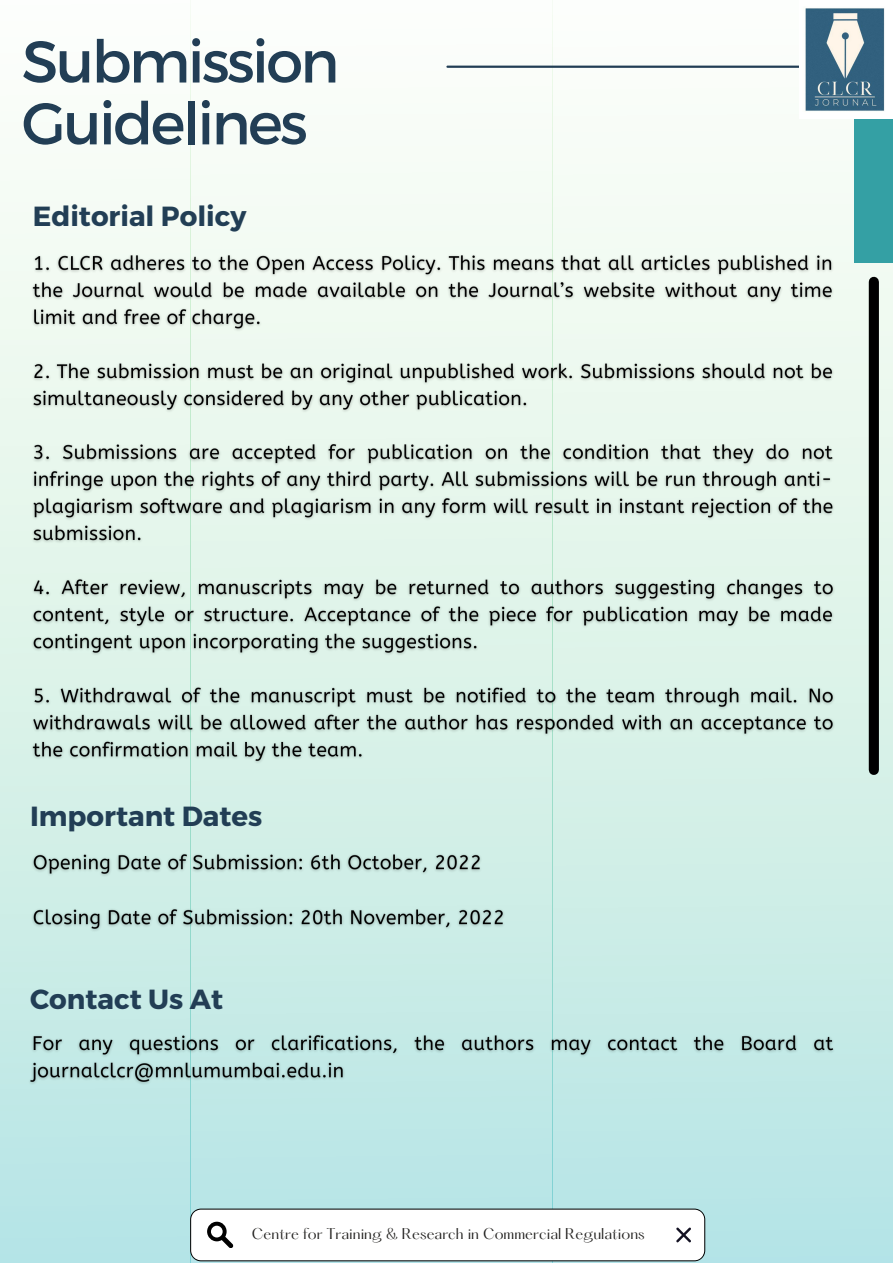
<style>
.page{position:relative;width:893px;height:1264px;background:#fff}
.page>*{position:absolute;margin:0;border:0;box-sizing:border-box;transform-origin:0 0}
.t1{font:58.8px/61.8px "Montserrat";letter-spacing:-.045em;color:#223e55}
.t2{font:700 27.6px "Montserrat";color:#223e55}
.t3{font:13.65px "Hatton";color:#21201e}
</style>
<div class="page">
<div style="left:552px;top:0;width:340px;height:1262px;background:linear-gradient(to bottom,#fbf9f0,#b6e4e0)"></div>
<div style="left:868px;top:282px;width:10px;height:488px;background:#000"></div>
<div style="left:853px;top:0;width:39px;height:263px;background:#34a0a4"></div>
<div style="left:0;top:0;width:190px;height:1262px;background:linear-gradient(to bottom,#fffff7,#b8e6e2)"></div>
<svg style="left:190px;top:5px;width:362px;height:1257px"></svg>
<img style="left:27px;top:246px;width:812px;height:522px">
<hr style="left:447px;top:66px;width:385px;height:2px;background:#223e55">
<img style="left:799px;top:0;width:93px;height:118px">
<svg style="left:190px;top:1208px;width:515px;height:53px"></svg>
<img style="left:27px;top:845px;width:483px;height:91px">
<img style="left:25px;top:1026px;width:814px;height:63px">
<h1 class="t1" style="left:22px;top:28px;width:319px">Submission<br>Guidelines</h1>
<h2 class="t2" style="left:33px;top:199px;width:215px">Editorial Policy</h2>
<h2 class="t2" style="left:30px;top:798px;width:234px">Important Dates</h2>
<h2 class="t2" style="left:30px;top:981px;width:194px">Contact Us At</h2>
<p class="t3" style="left:252px;top:1227px;width:394px">Centre for Training &amp; Research in Commercial Regulations</p>
</div>
